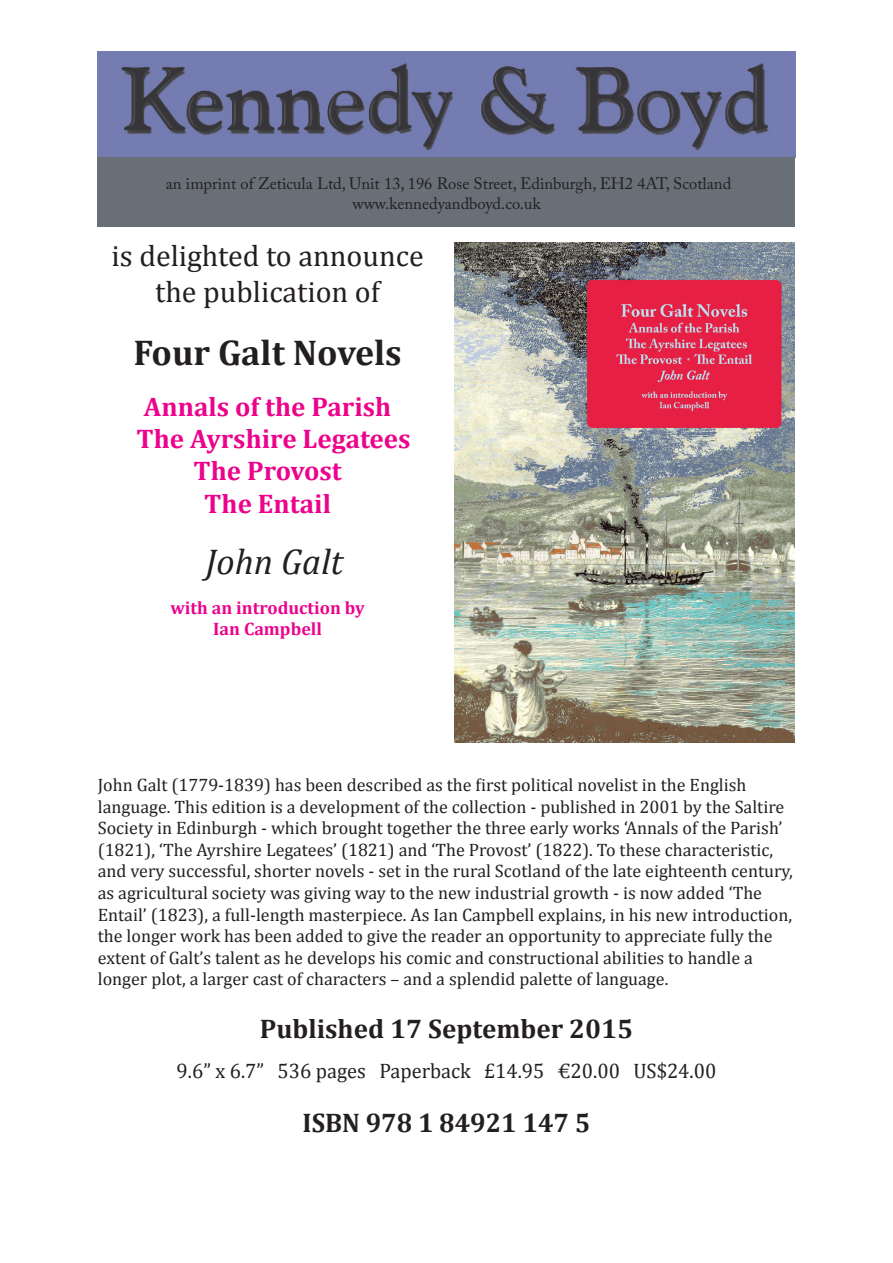
<style>
.page{position:relative;width:893px;height:1263px;background:#fff}
.page>*{position:absolute;margin:0;border:0;box-sizing:border-box;transform-origin:0 0}
.t1{font:700 36px "Cambria";color:#231f20}
.t2{font:italic 36px "Cambria";color:#231f20}
.t3{font:30px "Cambria";color:#231f20}
.Precis{font:700 27px "Cambria";color:#ed028c}
.Default{font:700 27px "Cambria";color:#231f20}
.Default-2{font:21px "Cambria";color:#231f20}
.t4{font:18px/21.6px "Cambria";color:#231f20}
.Precis-2{font:700 18px "Cambria";color:#ed028c}
.t5{font:16.5px "Adobe Caslon Pro";color:#231f20}
</style>
<div class="page">
<img style="left:454px;top:243px;width:340px;height:499px">
<img style="left:98px;top:51px;width:697px;height:106px">
<div style="left:98px;top:157px;width:697px;height:70px;background:#686f76"></div>
<p class="t5" style="left:166px;top:174px;width:567px">an imprint of Zeticula Ltd, Unit 13, 196 Rose Street, Edinburgh, EH2 4AT, Scotland</p>
<p class="t5" style="left:352px;top:194px;width:190px">www.kennedyandboyd.co.uk</p>
<p class="t3" style="left:112px;top:238px;width:314px">is delighted to announce</p>
<p class="t3" style="left:155px;top:274px;width:226px">the publication of</p>
<p class="t1" style="left:133px;top:327px;width:270px">Four Galt Novels</p>
<p class="Precis" style="left:144px;top:387px;width:249px">Annals of the Parish</p>
<p class="Precis" style="left:136px;top:420px;width:276px">The Ayrshire Legatees</p>
<p class="Precis" style="left:193px;top:452px;width:150px">The Provost</p>
<p class="Precis" style="left:204px;top:484px;width:128px">The Entail</p>
<p class="t2" style="left:206px;top:536px;width:139px">John Galt</p>
<p class="Precis-2" style="left:171px;top:595px;width:196px">with an introduction by</p>
<p class="Precis-2" style="left:213px;top:616px;width:110px">Ian Campbell</p>
<p class="t4" style="left:98px;top:774px;width:696px">John Galt (1779-1839) has been described as the first political novelist in the English language. This edition is a development of the collection - published in 2001 by the Saltire Society in Edinburgh - which brought together the three early works ‘Annals of the Parish’ (1821), ‘The Ayrshire Legatees’ (1821) and ‘The Provost’ (1822). To these characteristic, and very successful, shorter novels - set in the rural Scotland of the late eighteenth century, as agricultural society was giving way to the new industrial growth - is now added ‘The Entail’ (1823), a full-length masterpiece. As Ian Campbell explains, in his new introduction, the longer work has been added to give the reader an opportunity to appreciate fully the extent of Galt’s talent as he develops his comic and constructional abilities to handle a longer plot, a larger cast of characters – and a splendid palette of language.</p>
<p class="Default" style="left:260px;top:1009px;width:375px">Published 17 September 2015</p>
<p class="Default-2" style="left:177px;top:1059px;width:541px">9.6” x 6.7” 536 pages Paperback £14.95 €20.00 US$24.00</p>
<p class="Default" style="left:302px;top:1104px;width:289px">ISBN 978 1 84921 147 5</p>
</div>
